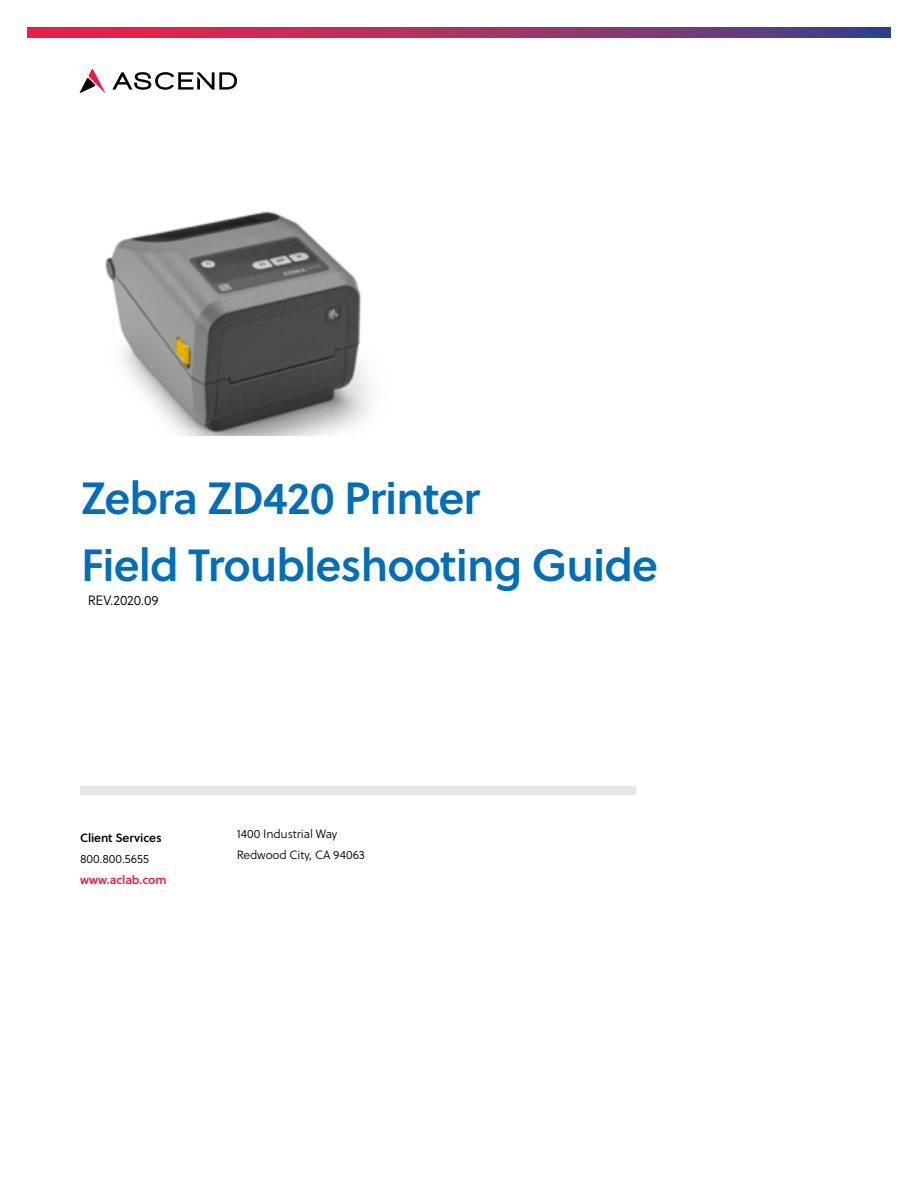
<style>
.page{position:relative;width:918px;height:1188px;background:#fff}
.page>*{position:absolute;margin:0;border:0;box-sizing:border-box;transform-origin:0 0}
.t1{font:45px/67.5px "Soleil Sb";letter-spacing:-.02em;color:#006eb9}
.t2{font:13.5px "Soleil Lt";letter-spacing:-.01em;color:#000}
.t3{font:12px/21px "Soleil Lt";letter-spacing:-.01em;color:#000}
.t4{font:12px "Soleil Sb";letter-spacing:-.01em;color:#000}
.t5{font:12px "Soleil Sb";letter-spacing:-.01em;color:#ed1844}
</style>
<div class="page">
<svg style="left:79px;top:69px;width:26px;height:24px"></svg>
<svg style="left:112px;top:72px;width:125px;height:18px"></svg>
<div style="left:80px;top:786px;width:556px;height:9px;background:#e6e7e5"></div>
<svg style="left:27px;top:27px;width:864px;height:11px;background:#a13164"></svg>
<img style="left:105px;top:211px;width:265px;height:225px">
<h1 class="t1" style="left:81px;top:462px;width:579px">Zebra ZD420 Printer<br>Field Troubleshooting Guide</h1>
<p class="t2" style="left:88px;top:591px;width:72px">REV.2020.09</p>
<p class="t4" style="left:80px;top:828px;width:83px">Client Services</p>
<p class="t3" style="left:80px;top:848px;width:71px">800.800.5655</p>
<p class="t5" style="left:80px;top:870px;width:88px">www.aclab.com</p>
<p class="t3" style="left:237px;top:823px;width:130px">1400 Industrial Way<br>Redwood City, CA 94063</p>
</div>
